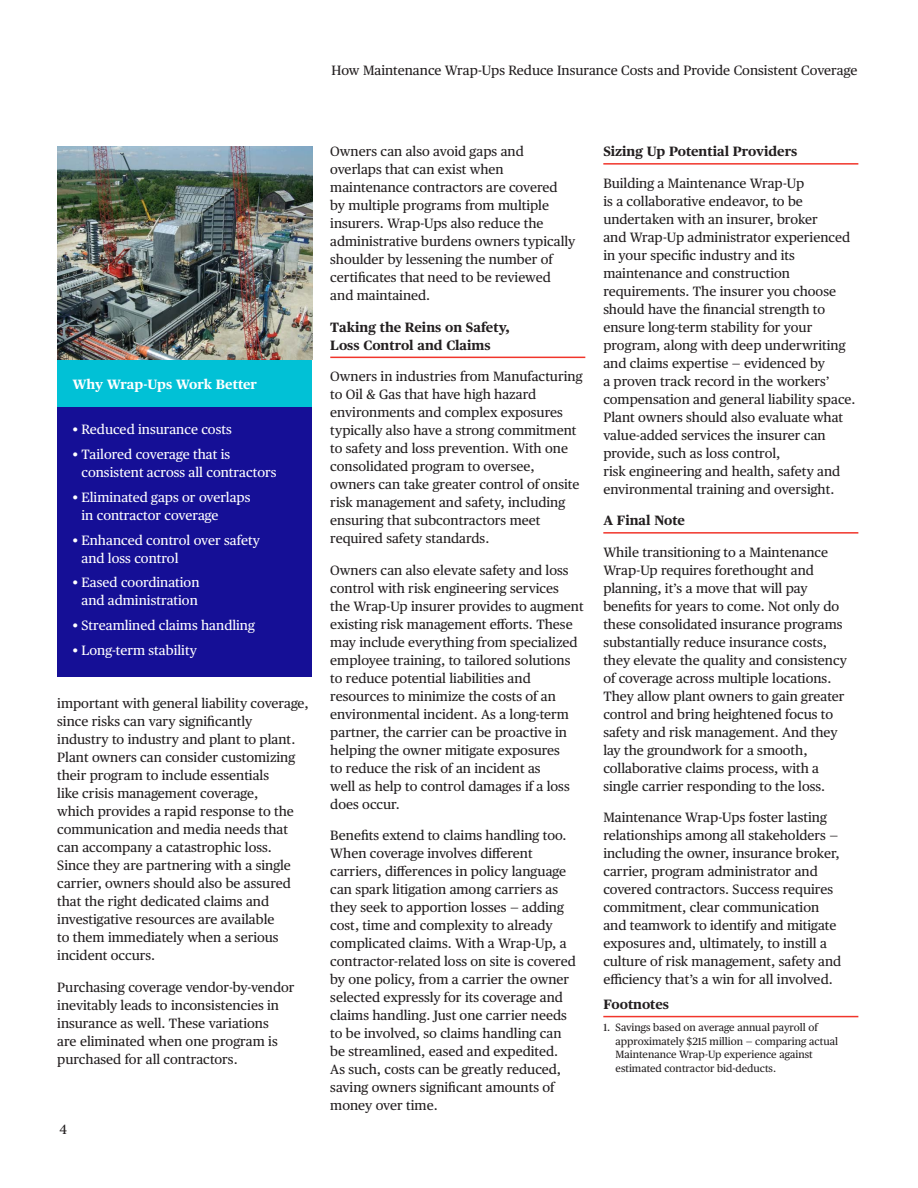
<style>
.page{position:relative;width:918px;height:1188px;background:#fff}
.page>*{position:absolute;margin:0;border:0;box-sizing:border-box;transform-origin:0 0}
.Body{font:13.5px/18px "Publico Text";color:#231f20}
.Body-2{font:13.5px/18px "Publico Text";color:#fff}
.Sunhead_w_Rule{font:700 13.5px/18px "Publico Text";color:#231f20}
.Body-3{font:700 13.5px "Publico Text";color:#fff}
.Body_Copy{font:13.5px "Publico Text";color:#231f20}
.Body-4{font:10.5px/13.5px "Publico Text";color:#231f20}
</style>
<div class="page">
<hr style="left:330px;top:357px;width:255px;height:1px;background:#f1352b">
<hr style="left:603px;top:163px;width:255px;height:2px;background:#f1352b">
<hr style="left:603px;top:532px;width:255px;height:2px;background:#f1352b">
<hr style="left:603px;top:1016px;width:255px;height:1px;background:#f1352b">
<div style="left:57px;top:362px;width:255px;height:315px;background:#150f96"></div>
<div style="left:57px;top:360px;width:255px;height:47px;background:#01c1d6"></div>
<img style="left:57px;top:146px;width:255px;height:214px">
<p class="Body" style="left:332px;top:61px;width:527px">How Maintenance Wrap-Ups Reduce Insurance Costs and Provide Consistent Coverage</p>
<p class="Body-3" style="left:72px;top:374px;width:186px">Why Wrap-Ups Work Better</p>
<p class="Body-2" style="left:72px;top:420px;width:161px">• Reduced insurance costs</p>
<p class="Body-2" style="left:81px;top:445px;width:197px;text-indent:-9px">• Tailored coverage that is consistent across all contractors</p>
<p class="Body-2" style="left:81px;top:487px;width:171px;text-indent:-9px">• Eliminated gaps or overlaps in contractor coverage</p>
<p class="Body-2" style="left:81px;top:530px;width:180px;text-indent:-9px">• Enhanced control over safety and loss control</p>
<p class="Body-2" style="left:72px;top:573px;width:129px;text-align:center">• Eased coordination and administration</p>
<p class="Body-2" style="left:72px;top:616px;width:184px">• Streamlined claims handling</p>
<p class="Body-2" style="left:72px;top:640px;width:126px">• Long-term stability</p>
<p class="Body" style="left:57px;top:694px;width:253px">important with general liability coverage, since risks can vary significantly<br>industry to industry and plant to plant.<br>Plant owners can consider customizing their program to include essentials<br>like crisis management coverage,<br>which provides a rapid response to the communication and media needs that can accompany a catastrophic loss.<br>Since they are partnering with a single carrier, owners should also be assured that the right dedicated claims and investigative resources are available<br>to them immediately when a serious incident occurs.</p>
<p class="Body" style="left:57px;top:977px;width:239px">Purchasing coverage vendor-by-vendor inevitably leads to inconsistencies in insurance as well. These variations<br>are eliminated when one program is purchased for all contractors.</p>
<p class="Body_Copy" style="left:60px;top:1119px;width:9px">4</p>
<p class="Body" style="left:330px;top:142px;width:247px">Owners can also avoid gaps and overlaps that can exist when maintenance contractors are covered by multiple programs from multiple insurers. Wrap-Ups also reduce the administrative burdens owners typically shoulder by lessening the number of certificates that need to be reviewed and maintained.</p>
<p class="Sunhead_w_Rule" style="left:330px;top:317px;width:181px">Taking the Reins on Safety,<br>Loss Control and Claims</p>
<p class="Body" style="left:330px;top:367px;width:254px">Owners in industries from Manufacturing to Oil &amp; Gas that have high hazard environments and complex exposures typically also have a strong commitment to safety and loss prevention. With one consolidated program to oversee, owners can take greater control of onsite risk management and safety, including ensuring that subcontractors meet required safety standards.</p>
<p class="Body" style="left:330px;top:560px;width:255px">Owners can also elevate safety and loss control with risk engineering services<br>the Wrap-Up insurer provides to augment existing risk management efforts. These may include everything from specialized employee training, to tailored solutions to reduce potential liabilities and resources to minimize the costs of an environmental incident. As a long-term partner, the carrier can be proactive in helping the owner mitigate exposures<br>to reduce the risk of an incident as<br>well as help to control damages if a loss does occur.</p>
<p class="Body" style="left:330px;top:826px;width:247px">Benefits extend to claims handling too.<br>When coverage involves different carriers, differences in policy language can spark litigation among carriers as they seek to apportion losses — adding cost, time and complexity to already complicated claims. With a Wrap-Up, a contractor-related loss on site is covered by one policy, from a carrier the owner selected expressly for its coverage and claims handling. Just one carrier needs to be involved, so claims handling can be streamlined, eased and expedited.<br>As such, costs can be greatly reduced, saving owners significant amounts of money over time.</p>
<p class="Sunhead_w_Rule" style="left:603px;top:142px;width:196px">Sizing Up Potential Providers</p>
<p class="Body" style="left:603px;top:173px;width:254px">Building a Maintenance Wrap-Up<br>is a collaborative endeavor, to be undertaken with an insurer, broker<br>and Wrap-Up administrator experienced in your specific industry and its maintenance and construction requirements. The insurer you choose should have the financial strength to ensure long-term stability for your program, along with deep underwriting and claims expertise — evidenced by<br>a proven track record in the workers’ compensation and general liability space.<br>Plant owners should also evaluate what value-added services the insurer can provide, such as loss control,<br>risk engineering and health, safety and environmental training and oversight.</p>
<p class="Sunhead_w_Rule" style="left:603px;top:511px;width:83px">A Final Note</p>
<p class="Body" style="left:603px;top:542px;width:245px">While transitioning to a Maintenance Wrap-Up requires forethought and planning, it’s a move that will pay benefits for years to come. Not only do these consolidated insurance programs substantially reduce insurance costs, they elevate the quality and consistency of coverage across multiple locations.<br>They allow plant owners to gain greater control and bring heightened focus to safety and risk management. And they lay the groundwork for a smooth, collaborative claims process, with a single carrier responding to the loss.</p>
<p class="Body" style="left:603px;top:808px;width:239px">Maintenance Wrap-Ups foster lasting relationships among all stakeholders — including the owner, insurance broker, carrier, program administrator and covered contractors. Success requires commitment, clear communication and teamwork to identify and mitigate exposures and, ultimately, to instill a culture of risk management, safety and efficiency that’s a win for all involved.</p>
<p class="Sunhead_w_Rule" style="left:603px;top:994px;width:67px">Footnotes</p>
<p class="Body-4" style="left:616px;top:1020px;width:224px;text-indent:-12px">1. Savings based on average annual payroll of approximately $215 million — comparing actual Maintenance Wrap-Up experience against estimated contractor bid-deducts.</p>
</div>
